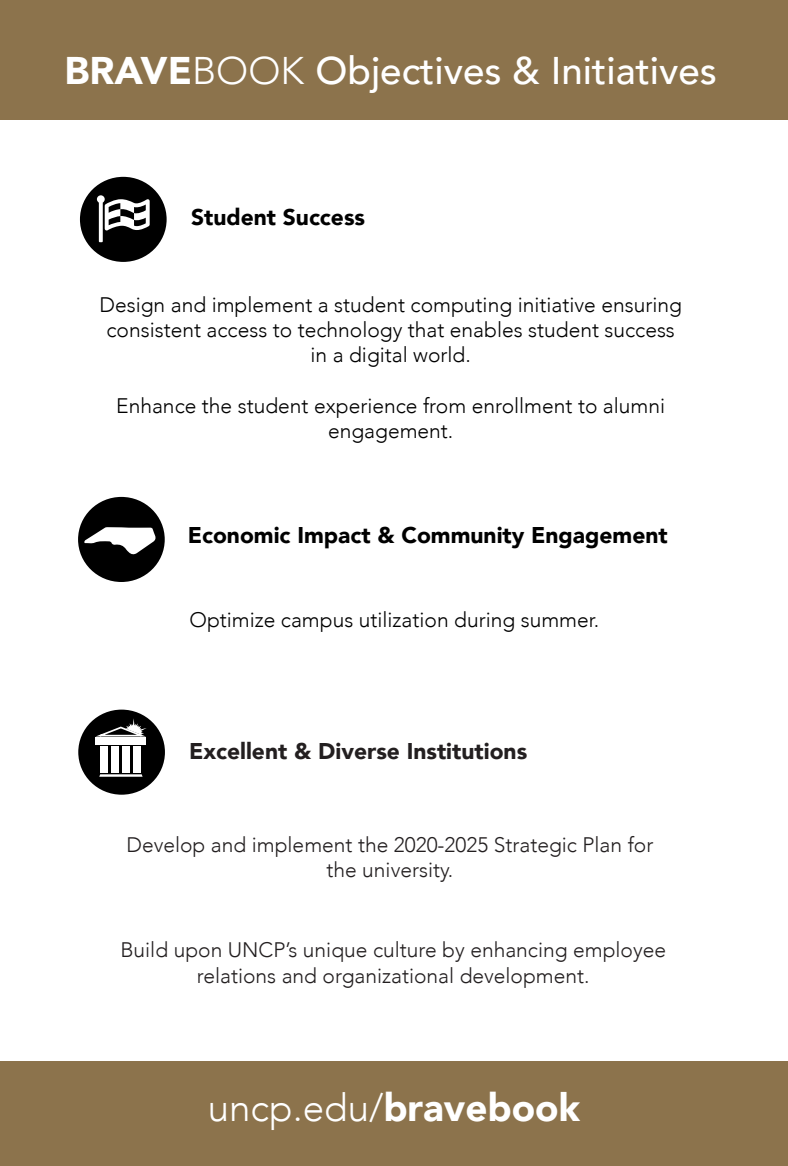
<style>
.page{position:relative;width:788px;height:1166px;background:#fff}
.page>*{position:absolute;margin:0;border:0;box-sizing:border-box;transform-origin:0 0}
.t1{font:500 38.5px "Avenir";color:#fff}
.t2{font:300 38.5px "Avenir";color:#fff}
.t3{font:900 22.75px "Avenir";color:#000}
.t4{font:900 22.75px "Avenir";color:#231f20}
.t5{font:300 21px/25.2px "Avenir";color:#000;text-align:center}
.t6{font:300 21px "Avenir";color:#231f20}
.s1{font-weight:900}
.s2{font-weight:300}
</style>
<div class="page">
<div style="left:0;top:1061px;width:788px;height:105px;background:#8c734c"></div>
<div style="left:78px;top:497px;width:87px;height:85px;background:#000;border-radius:50%"></div>
<div style="left:78px;top:709px;width:87px;height:85px;background:#000;border-radius:50%"></div>
<div style="left:101px;top:746px;width:7px;height:27px;background:#fff"></div>
<div style="left:112px;top:746px;width:7px;height:27px;background:#fff"></div>
<div style="left:123px;top:746px;width:7px;height:27px;background:#fff"></div>
<div style="left:134px;top:746px;width:7px;height:27px;background:#fff"></div>
<div style="left:96px;top:737px;width:50px;height:8px;background:#fff"></div>
<svg style="left:99px;top:774px;width:43px;height:2px"></svg>
<svg style="left:98px;top:718px;width:52px;height:19px"></svg>
<div style="left:0;top:0;width:788px;height:119px;background:#8c734c"></div>
<div style="left:80px;top:177px;width:87px;height:85px;background:#000;border-radius:50%"></div>
<svg style="left:97px;top:195px;width:53px;height:47px"></svg>
<svg style="left:84px;top:527px;width:71px;height:27px"></svg>
<p class="t1" style="left:64px;top:37px;width:654px"><span class="s1">BRAVE</span><span class="s2">BOOK</span> Objectives &amp; Initiatives</p>
<p class="t3" style="left:191px;top:198px;width:175px">Student Success</p>
<p class="t5" style="left:100px;top:292px;width:583px">Design and implement a student computing initiative ensuring consistent access to technology that enables student success</p>
<p class="t5" style="left:310px;top:342px;width:162px">in a digital world.</p>
<p class="t5" style="left:116px;top:393px;width:550px">Enhance the student experience from enrollment to alumni</p>
<p class="t5" style="left:328px;top:418px;width:127px">engagement.</p>
<p class="t3" style="left:188px;top:516px;width:481px">Economic Impact &amp; Community Engagement</p>
<p class="t5" style="left:189px;top:607px;width:411px">Optimize campus utilization during summer.</p>
<p class="t4" style="left:189px;top:731px;width:339px">Excellent &amp; Diverse Institutions</p>
<p class="t6" style="left:126px;top:832px;width:528px">Develop and implement the 2020-2025 Strategic Plan for</p>
<p class="t6" style="left:326px;top:857px;width:128px">the university.</p>
<p class="t6" style="left:120px;top:937px;width:547px">Build upon UNCP’s unique culture by enhancing employee</p>
<p class="t6" style="left:197px;top:963px;width:394px">relations and organizational development.</p>
<p class="t2" style="left:208px;top:1085px;width:374px">uncp.edu/<span class="s1">bravebook</span></p>
</div>
